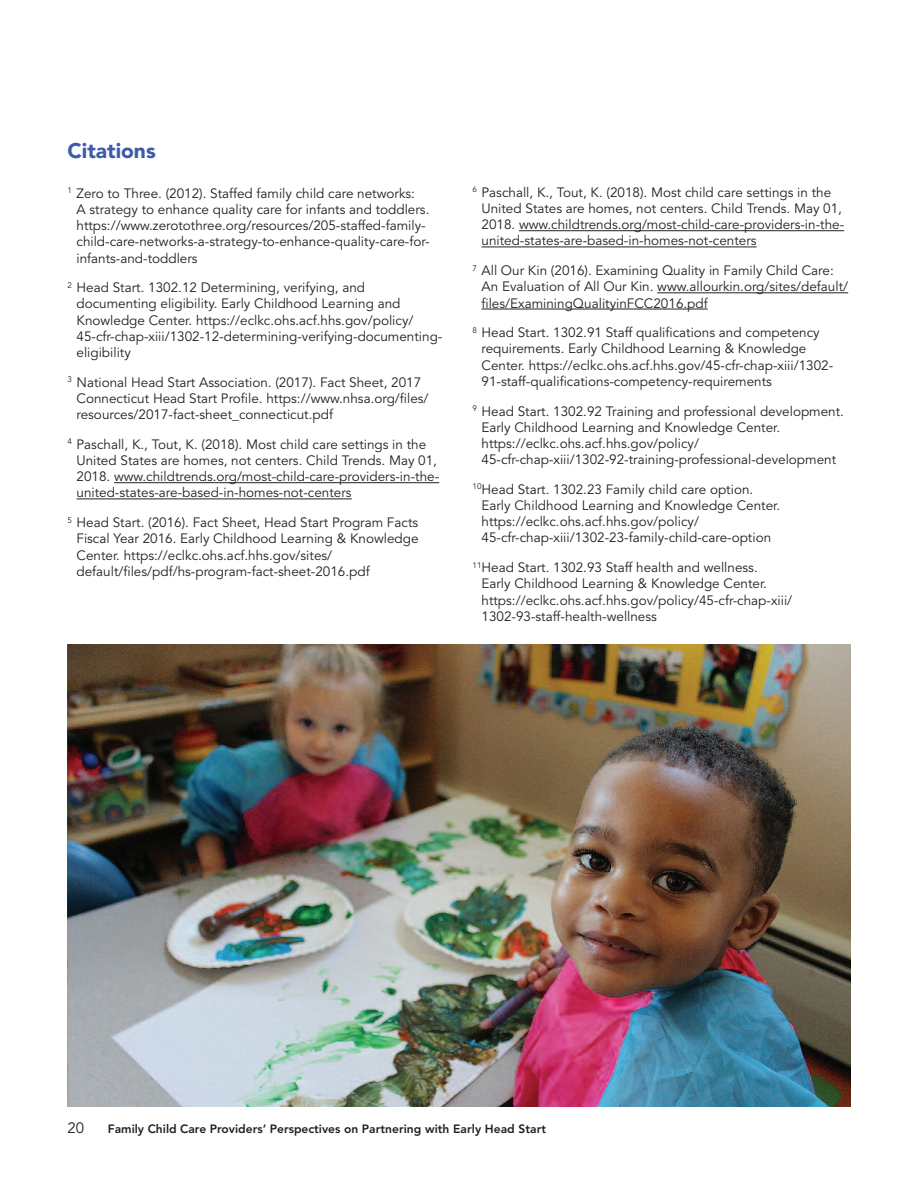
<style>
.page{position:relative;width:918px;height:1188px;background:#fff}
.page>*{position:absolute;margin:0;border:0;box-sizing:border-box;transform-origin:0 0}
.t1{font:900 21px "Avenir LT Std";color:#3c5caa}
.t2{font:15px "Avenir LT Std";color:#231f20}
.t3{font:13.5px/16.2px "Avenir LT Std";color:#231f20}
.t4{font:800 12px "Avenir LT Std";color:#231f20}
</style>
<div class="page">
<hr style="left:114px;top:482px;width:325px;height:1px;background:#231f20">
<hr style="left:76px;top:499px;width:276px;height:1px;background:#231f20">
<img style="left:68px;top:644px;width:782px;height:463px">
<hr style="left:519px;top:230px;width:325px;height:1px;background:#231f20">
<hr style="left:482px;top:247px;width:275px;height:1px;background:#231f20">
<hr style="left:657px;top:292px;width:191px;height:1px;background:#231f20">
<hr style="left:482px;top:309px;width:226px;height:1px;background:#231f20">
<h1 class="t1" style="left:68px;top:142px;width:90px">Citations</h1>
<p class="t3" style="left:76px;top:186px;width:355px;text-indent:-9px"><sup>1</sup> Zero to Three. (2012). Staffed family child care networks:<br>A strategy to enhance quality care for infants and toddlers. https://www.zerotothree.org/resources/205-staffed-family&shy;child-care-networks-a-strategy-to-enhance-quality-care-for&shy;infants-and-toddlers</p>
<p class="t3" style="left:76px;top:281px;width:367px;text-indent:-9px"><sup>2</sup> Head Start. 1302.12 Determining, verifying, and documenting eligibility. Early Childhood Learning and Knowledge Center. https://eclkc.ohs.acf.hhs.gov/policy/ 45-cfr-chap-xiii/1302-12-determining-verifying-documenting&shy;eligibility</p>
<p class="t3" style="left:76px;top:375px;width:354px;text-indent:-9px"><sup>3</sup> National Head Start Association. (2017). Fact Sheet, 2017<br>Connecticut Head Start Profile. https://www.nhsa.org/files/ resources/2017-fact-sheet_connecticut.pdf</p>
<p class="t3" style="left:76px;top:437px;width:364px;text-indent:-9px"><sup>4</sup> Paschall, K., Tout, K. (2018). Most child care settings in the United States are homes, not centers. Child Trends. May 01, 2018. www.childtrends.org/most-child-care-providers-in-the&shy;united-states-are-based-in-homes-not-centers</p>
<p class="t3" style="left:76px;top:515px;width:344px;text-indent:-9px"><sup>5</sup> Head Start. (2016). Fact Sheet, Head Start Program Facts Fiscal Year 2016. Early Childhood Learning &amp; Knowledge Center. https://eclkc.ohs.acf.hhs.gov/sites/ default/files/pdf/hs-program-fact-sheet-2016.pdf</p>
<p class="t3" style="left:481px;top:185px;width:364px;text-indent:-9px"><sup>6</sup> Paschall, K., Tout, K. (2018). Most child care settings in the United States are homes, not centers. Child Trends. May 01, 2018. www.childtrends.org/most-child-care-providers-in-the&shy;united-states-are-based-in-homes-not-centers</p>
<p class="t3" style="left:481px;top:263px;width:368px;text-indent:-9px"><sup>7</sup> All Our Kin (2016). Examining Quality in Family Child Care:<br>An Evaluation of All Our Kin. www.allourkin.org/sites/default/ files/ExaminingQualityinFCC2016.pdf</p>
<p class="t3" style="left:481px;top:326px;width:353px;text-indent:-9px"><sup>8</sup> Head Start. 1302.91 Staff qualifications and competency requirements. Early Childhood Learning &amp; Knowledge Center. https://eclkc.ohs.acf.hhs.gov/45-cfr-chap-xiii/1302- 91-staff-qualifications-competency-requirements</p>
<p class="t3" style="left:481px;top:404px;width:364px;text-indent:-9px"><sup>9</sup> Head Start. 1302.92 Training and professional development.<br>Early Childhood Learning and Knowledge Center. https://eclkc.ohs.acf.hhs.gov/policy/ 45-cfr-chap-xiii/1302-92-training-professional-development</p>
<p class="t3" style="left:481px;top:482px;width:300px;text-indent:-9px"><sup>10</sup>Head Start. 1302.23 Family child care option.<br>Early Childhood Learning and Knowledge Center. https://eclkc.ohs.acf.hhs.gov/policy/ 45-cfr-chap-xiii/1302-23-family-child-care-option</p>
<p class="t3" style="left:481px;top:560px;width:312px;text-indent:-9px"><sup>11</sup>Head Start. 1302.93 Staff health and wellness.<br>Early Childhood Learning &amp; Knowledge Center. https://eclkc.ohs.acf.hhs.gov/policy/45-cfr-chap-xiii/ 1302-93-staff-health-wellness</p>
<p class="t2" style="left:68px;top:1122px;width:18px">20</p>
<p class="t4" style="left:108px;top:1124px;width:440px">Family Child Care Providers’ Perspectives on Partnering with Early Head Start</p>
</div>
